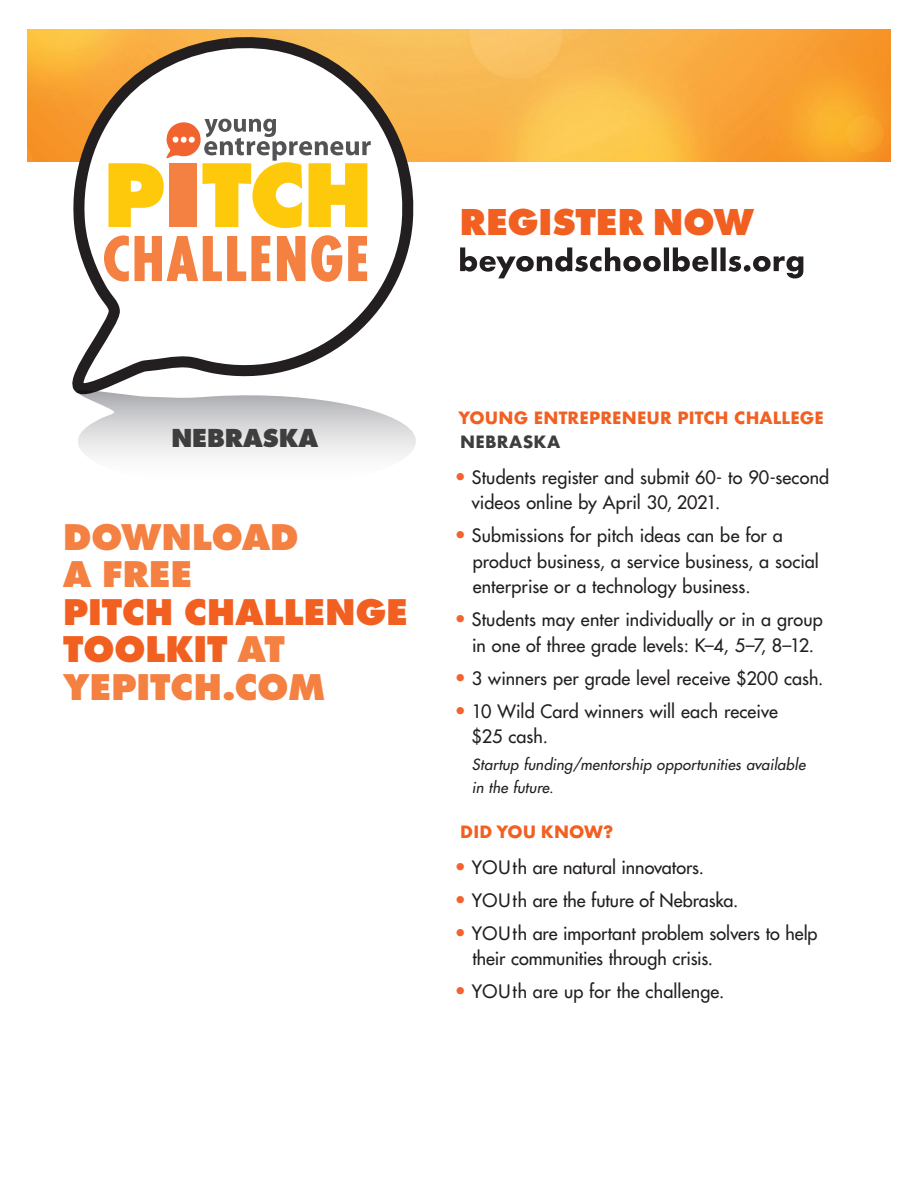
<style>
.page{position:relative;width:918px;height:1188px;background:#fff}
.page>*{position:absolute;margin:0;border:0;box-sizing:border-box;transform-origin:0 0}
.t1{font:800 34.5px "Futura";color:#f26021}
.t2{font:800 34.35px/37.5px "Futura";color:#f26021}
.t3{font:800 34.35px "Futura";letter-spacing:.005em;color:#f48041}
.t4{font:800 24px "Futura";color:#3e3e3f}
.t5{font:18px/25.5px "Futura";letter-spacing:.005em;color:#231f20}
.t6{font:700 16.5px "Futura";letter-spacing:.005em;color:#f26021}
.t7{font:700 16.5px "Futura";letter-spacing:.015em;color:#3e3e3f}
.t8{font:italic 15px/22.5px "Futura";letter-spacing:.015em;color:#231f20}
.s1{color:#f48041}
.s2{font-stretch:condensed;font-size:19.5px;color:#f2642f}
</style>
<div class="page">
<img style="left:27px;top:29px;width:864px;height:133px">
<svg style="left:55px;top:31px;width:362px;height:360px"></svg>
<svg style="left:103px;top:235px;width:265px;height:48px"></svg>
<svg style="left:109px;top:119px;width:262px;height:109px"></svg>
<svg style="left:460px;top:247px;width:343px;height:31px"></svg>
<svg style="left:75px;top:389px;width:342px;height:67px"></svg>
<p class="t1" style="left:460px;top:200px;width:296px">REGISTER NOW</p>
<p class="t4" style="left:171px;top:423px;width:148px">NEBRASKA</p>
<p class="t2" style="left:63px;top:518px;width:346px"><span class="s1">DOWNLOAD<br>A FREE<br></span>PITCH CHALLENGE<br>TOOLKIT <span class="s1">AT</span></p>
<p class="t3" style="left:63px;top:665px;width:264px">YEPITCH.COM</p>
<p class="t6" style="left:459px;top:406px;width:367px">YOUNG ENTREPRENEUR PITCH CHALLEGE</p>
<p class="t7" style="left:460px;top:430px;width:102px">NEBRASKA</p>
<p class="t5" style="left:472px;top:465px;width:359px;text-indent:-15px"><span class="s2">•</span> Students register and submit 60- to 90-second videos online by April 30, 2021.</p>
<p class="t5" style="left:473px;top:523px;width:348px;text-indent:-16px"><span class="s2">•</span> Submissions for pitch ideas can be for a product business, a service business, a social enterprise or a technology business.</p>
<p class="t5" style="left:457px;top:607px;width:368px;text-align:center"><span class="s2">•</span> Students may enter individually or in a group in one of three grade levels: K–4, 5–7, 8–12.</p>
<p class="t5" style="left:457px;top:666px;width:368px"><span class="s2">•</span> 3 winners per grade level receive $200 cash.</p>
<p class="t5" style="left:471px;top:699px;width:308px;text-indent:-15px"><span class="s2">•</span> 10 Wild Card winners will each receive $25 cash.</p>
<p class="t8" style="left:472px;top:754px;width:335px">Startup funding/mentorship opportunities available in the future.</p>
<p class="t6" style="left:460px;top:820px;width:155px">DID YOU KNOW?</p>
<p class="t5" style="left:457px;top:855px;width:249px"><span class="s2">•</span> YOUth are natural innovators.</p>
<p class="t5" style="left:457px;top:888px;width:283px"><span class="s2">•</span> YOUth are the future of Nebraska.</p>
<p class="t5" style="left:472px;top:921px;width:347px;text-indent:-16px"><span class="s2">•</span> YOUth are important problem solvers to help their communities through crisis.</p>
<p class="t5" style="left:457px;top:979px;width:269px"><span class="s2">•</span> YOUth are up for the challenge.</p>
</div>
